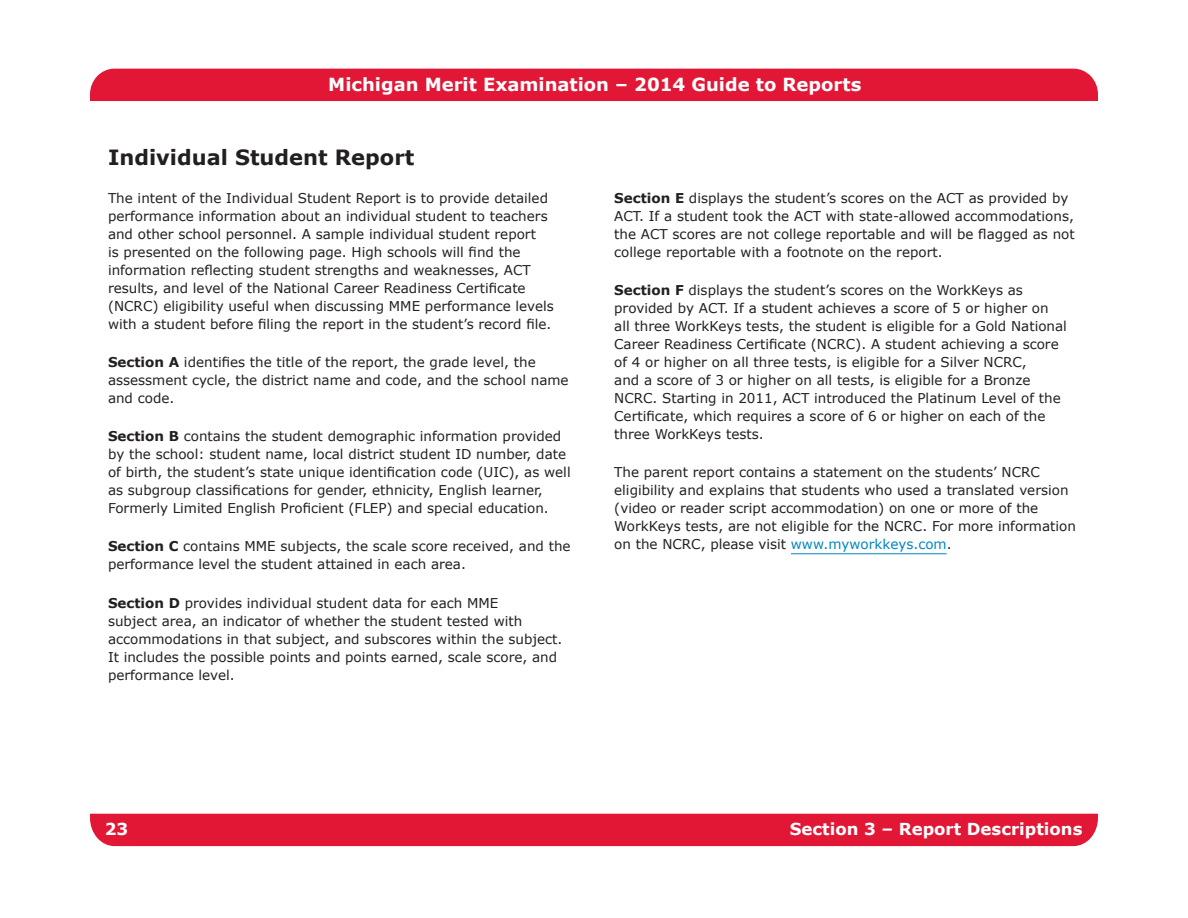
<style>
.page{position:relative;width:1188px;height:918px;background:#fff}
.page>*{position:absolute;margin:0;border:0;box-sizing:border-box;transform-origin:0 0}
.t1{font:700 21px "Verdana";color:#231f20}
.t2{font:700 18px "Verdana";color:#fff}
.t3{font:700 16.5px "Verdana";color:#fff}
.t4{font:13.5px/18px "Verdana";color:#231f20}
.s1{font-weight:700}
.s2{color:#0087c3}
</style>
<div class="page">
<div style="left:90px;top:814px;width:1008px;height:32px;background:#e21736"></div>
<div style="left:90px;top:69px;width:1008px;height:32px;background:#e21736"></div>
<hr style="left:791px;top:553px;width:156px;height:1px;background:#0087c3">
<h2 class="t2" style="left:328px;top:72px;width:535px">Michigan Merit Examination – 2014 Guide to Reports</h2>
<h1 class="t1" style="left:108px;top:142px;width:308px">Individual Student Report</h1>
<p class="t4" style="left:108px;top:189px;width:447px">The intent of the Individual Student Report is to provide detailed performance information about an individual student to teachers and other school personnel. A sample individual student report<br>is presented on the following page. High schools will find the information reflecting student strengths and weaknesses, ACT results, and level of the National Career Readiness Certificate (NCRC) eligibility useful when discussing MME performance levels with a student before filing the report in the student’s record file.</p>
<p class="t4" style="left:108px;top:353px;width:462px"><span class="s1">Section A</span> identifies the title of the report, the grade level, the assessment cycle, the district name and code, and the school name and code.</p>
<p class="t4" style="left:108px;top:427px;width:464px"><span class="s1">Section B</span> contains the student demographic information provided by the school: student name, local district student ID number, date of birth, the student’s state unique identification code (UIC), as well as subgroup classifications for gender, ethnicity, English learner, Formerly Limited English Proficient (FLEP) and special education.</p>
<p class="t4" style="left:108px;top:537px;width:464px"><span class="s1">Section C</span> contains MME subjects, the scale score received, and the performance level the student attained in each area.</p>
<p class="t4" style="left:108px;top:594px;width:453px"><span class="s1">Section D</span> provides individual student data for each MME<br>subject area, an indicator of whether the student tested with accommodations in that subject, and subscores within the subject.<br>It includes the possible points and points earned, scale score, and performance level.</p>
<p class="t4" style="left:614px;top:189px;width:462px"><span class="s1">Section E</span> displays the student’s scores on the ACT as provided by ACT. If a student took the ACT with state-allowed accommodations, the ACT scores are not college reportable and will be flagged as not college reportable with a footnote on the report.</p>
<p class="t4" style="left:614px;top:281px;width:454px"><span class="s1">Section F</span> displays the student’s scores on the WorkKeys as provided by ACT. If a student achieves a score of 5 or higher on all three WorkKeys tests, the student is eligible for a Gold National Career Readiness Certificate (NCRC). A student achieving a score of 4 or higher on all three tests, is eligible for a Silver NCRC,<br>and a score of 3 or higher on all tests, is eligible for a Bronze NCRC. Starting in 2011, ACT introduced the Platinum Level of the Certificate, which requires a score of 6 or higher on each of the three WorkKeys tests.</p>
<p class="t4" style="left:614px;top:463px;width:463px">The parent report contains a statement on the students’ NCRC eligibility and explains that students who used a translated version (video or reader script accommodation) on one or more of the WorkKeys tests, are not eligible for the NCRC. For more information on the NCRC, please visit <span class="s2">www. myworkkeys. com</span>.</p>
<p class="t3" style="left:105px;top:818px;width:25px">23</p>
<p class="t3" style="left:790px;top:818px;width:294px">Section 3 – Report Descriptions</p>
</div>
